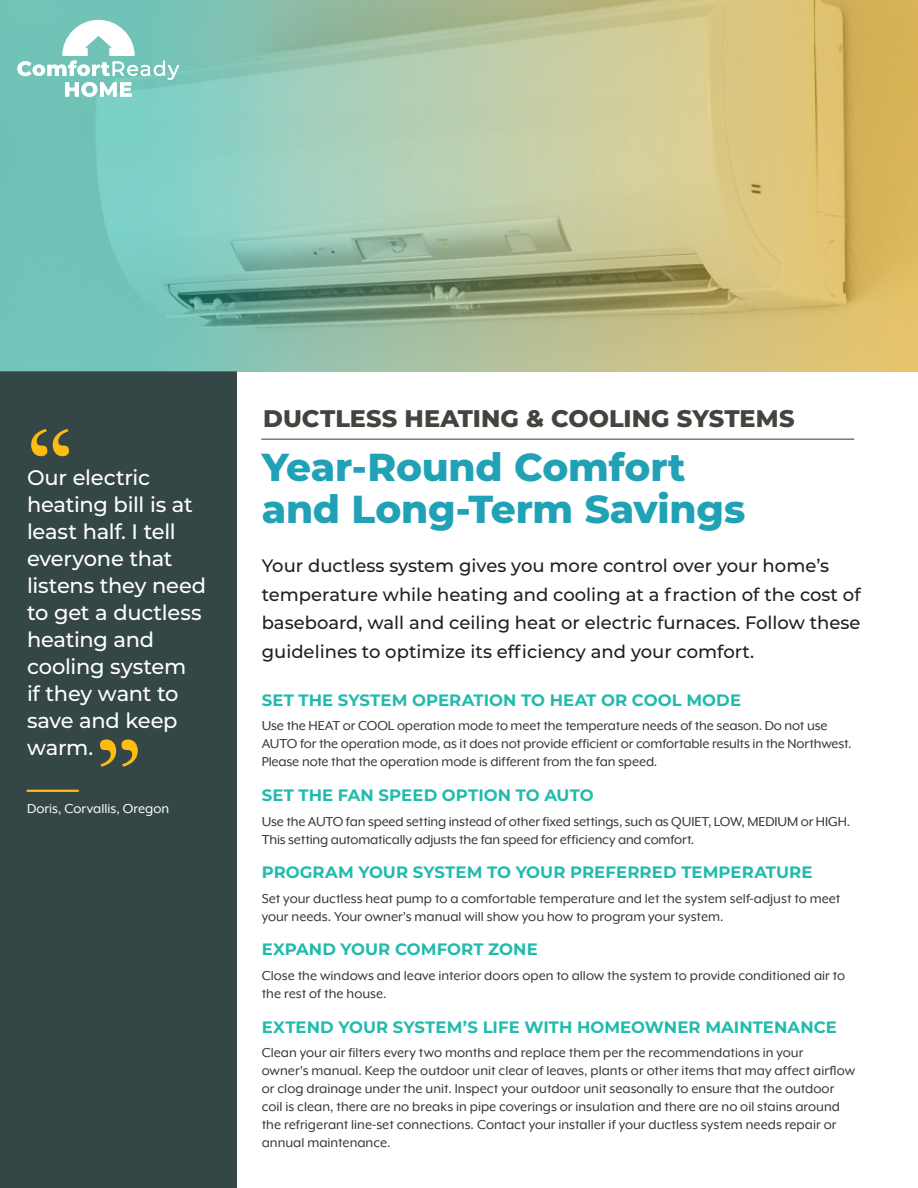
<style>
.page{position:relative;width:918px;height:1188px;background:#fff}
.page>*{position:absolute;margin:0;border:0;box-sizing:border-box;transform-origin:0 0}
.t1{font:800 39px/42px "Montserrat";letter-spacing:-.005em;color:#20a1b5}
.t2{font:800 24px "Montserrat";letter-spacing:.005em;color:#46433e}
.t3{font:500 21px/27px "Montserrat";letter-spacing:-.015em;color:#fff}
.t4{font:500 18px/28.5px "Montserrat";color:#231f20}
.t5{font:700 16.5px "Montserrat";letter-spacing:.005em;color:#20bbac}
.t6{font:15px/18px "Mr Eaves XL Mod OT";color:#383531}
.t7{font:15px "Mr Eaves XL Mod OT";color:#fff}
</style>
<div class="page">
<img style="left:0;top:0;width:918px;height:372px">
<div style="left:0;top:372px;width:236px;height:816px;background:#354646"></div>
<svg style="left:100px;top:739px;width:38px;height:28px"></svg>
<svg style="left:31px;top:429px;width:38px;height:27px"></svg>
<hr style="left:27px;top:790px;width:52px;height:2px;background:#fdbc12">
<hr style="left:261px;top:439px;width:593px;height:1px;background:#393731">
<svg style="left:17px;top:20px;width:162px;height:77px"></svg>
<h3 class="t3" style="left:27px;top:464px;width:181px">Our electric heating bill is at least half. I tell everyone that listens they need to get a ductless heating and cooling system<br>if they want to save and keep warm.</h3>
<p class="t7" style="left:27px;top:800px;width:144px">Doris, Corvallis, Oregon</p>
<h2 class="t2" style="left:263px;top:401px;width:533px">DUCTLESS HEATING &amp; COOLING SYSTEMS</h2>
<h1 class="t1" style="left:262px;top:444px;width:485px">Year-Round Comfort and Long-Term Savings</h1>
<p class="t4" style="left:262px;top:551px;width:600px">Your ductless system gives you more control over your home’s temperature while heating and cooling at a fraction of the cost of baseboard, wall and ceiling heat or electric furnaces. Follow these guidelines to optimize its efficiency and your comfort.</p>
<p class="t5" style="left:262px;top:688px;width:481px">SET THE SYSTEM OPERATION TO HEAT OR COOL MODE</p>
<p class="t6" style="left:262px;top:717px;width:591px">Use the HEAT or COOL operation mode to meet the temperature needs of the season. Do not use<br>AUTO for the operation mode, as it does not provide efficient or comfortable results in the Northwest.<br>Please note that the operation mode is different from the fan speed.</p>
<p class="t5" style="left:262px;top:783px;width:333px">SET THE FAN SPEED OPTION TO AUTO</p>
<p class="t6" style="left:262px;top:812px;width:590px">Use the AUTO fan speed setting instead of other fixed settings, such as QUIET, LOW, MEDIUM or HIGH.<br>This setting automatically adjusts the fan speed for efficiency and comfort.</p>
<p class="t5" style="left:262px;top:860px;width:552px">PROGRAM YOUR SYSTEM TO YOUR PREFERRED TEMPERATURE</p>
<p class="t6" style="left:262px;top:889px;width:580px">Set your ductless heat pump to a comfortable temperature and let the system self-adjust to meet your needs. Your owner’s manual will show you how to program your system.</p>
<p class="t5" style="left:262px;top:938px;width:278px">EXPAND YOUR COMFORT ZONE</p>
<p class="t6" style="left:262px;top:967px;width:585px">Close the windows and leave interior doors open to allow the system to provide conditioned air to the rest of the house.</p>
<p class="t5" style="left:262px;top:1015px;width:577px">EXTEND YOUR SYSTEM’S LIFE WITH HOMEOWNER MAINTENANCE</p>
<p class="t6" style="left:262px;top:1044px;width:595px">Clean your air filters every two months and replace them per the recommendations in your<br>owner’s manual. Keep the outdoor unit clear of leaves, plants or other items that may affect airflow or clog drainage under the unit. Inspect your outdoor unit seasonally to ensure that the outdoor coil is clean, there are no breaks in pipe coverings or insulation and there are no oil stains around the refrigerant line-set connections. Contact your installer if your ductless system needs repair or annual maintenance.</p>
</div>
